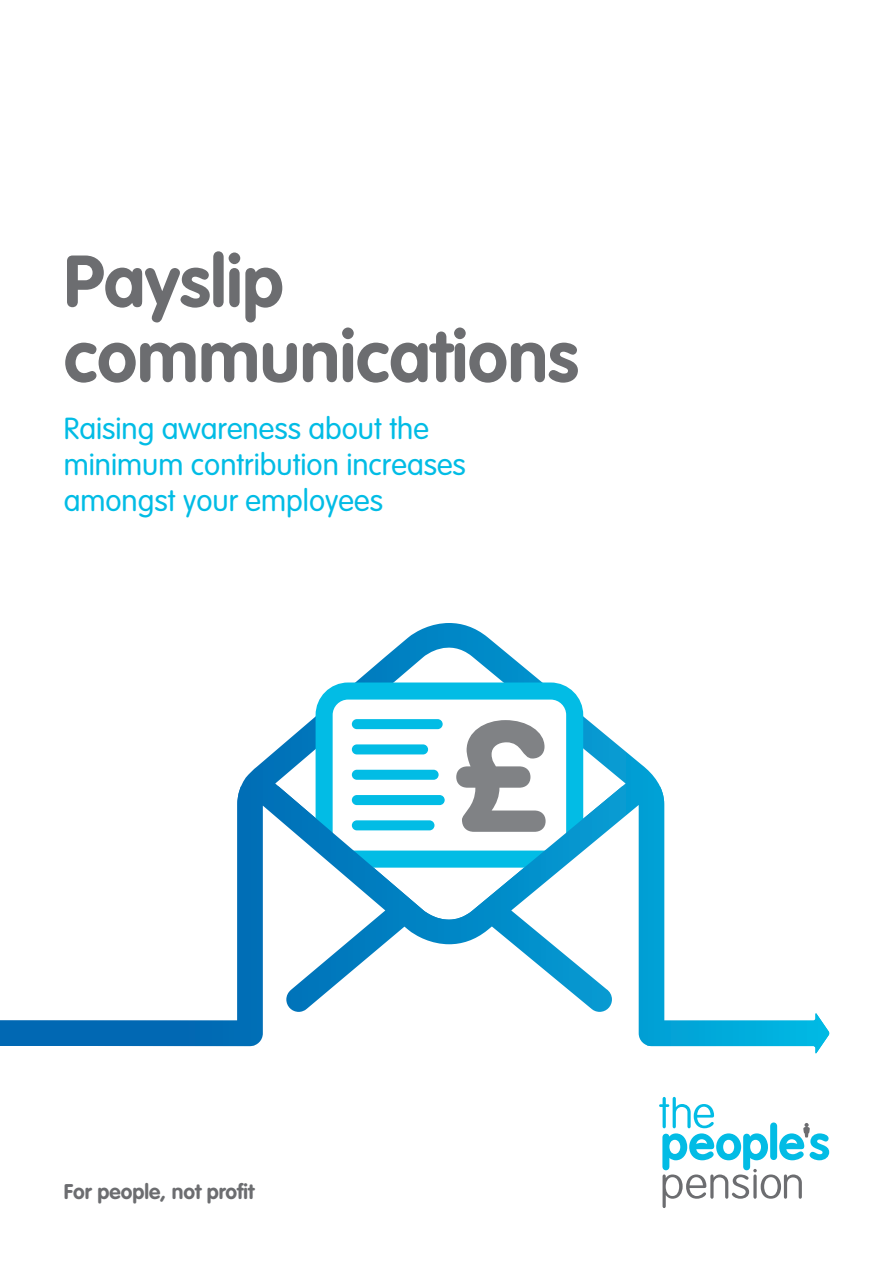
<style>
.page{position:relative;width:893px;height:1263px;background:#fff}
.page>*{position:absolute;margin:0;border:0;box-sizing:border-box;transform-origin:0 0}
._1__Headline{font:700 72px/75px "VAG Rounded Std";color:#6c6d70}
._2__Subheading_1_-_2{font:300 30px/36px "VAG Rounded Std";color:#02bce5}
._1__Headline-2{font:700 21px "VAG Rounded Std";color:#6c6d70}
</style>
<div class="page">
<svg style="left:659px;top:1097px;width:170px;height:111px"></svg>
<svg style="left:241px;top:623px;width:419px;height:163px"></svg>
<svg style="left:316px;top:682px;width:267px;height:104px"></svg>
<svg style="left:456px;top:720px;width:90px;height:66px"></svg>
<svg style="left:0;top:786px;width:829px;height:267px"></svg>
<p class="_1__Headline" style="left:64px;top:247px;width:516px">Payslip communications</p>
<p class="_2__Subheading_1_-_2" style="left:64px;top:412px;width:404px">Raising awareness about the minimum contribution increases amongst your employees</p>
<p class="_1__Headline-2" style="left:64px;top:1179px;width:192px">For people, not profit</p>
</div>
